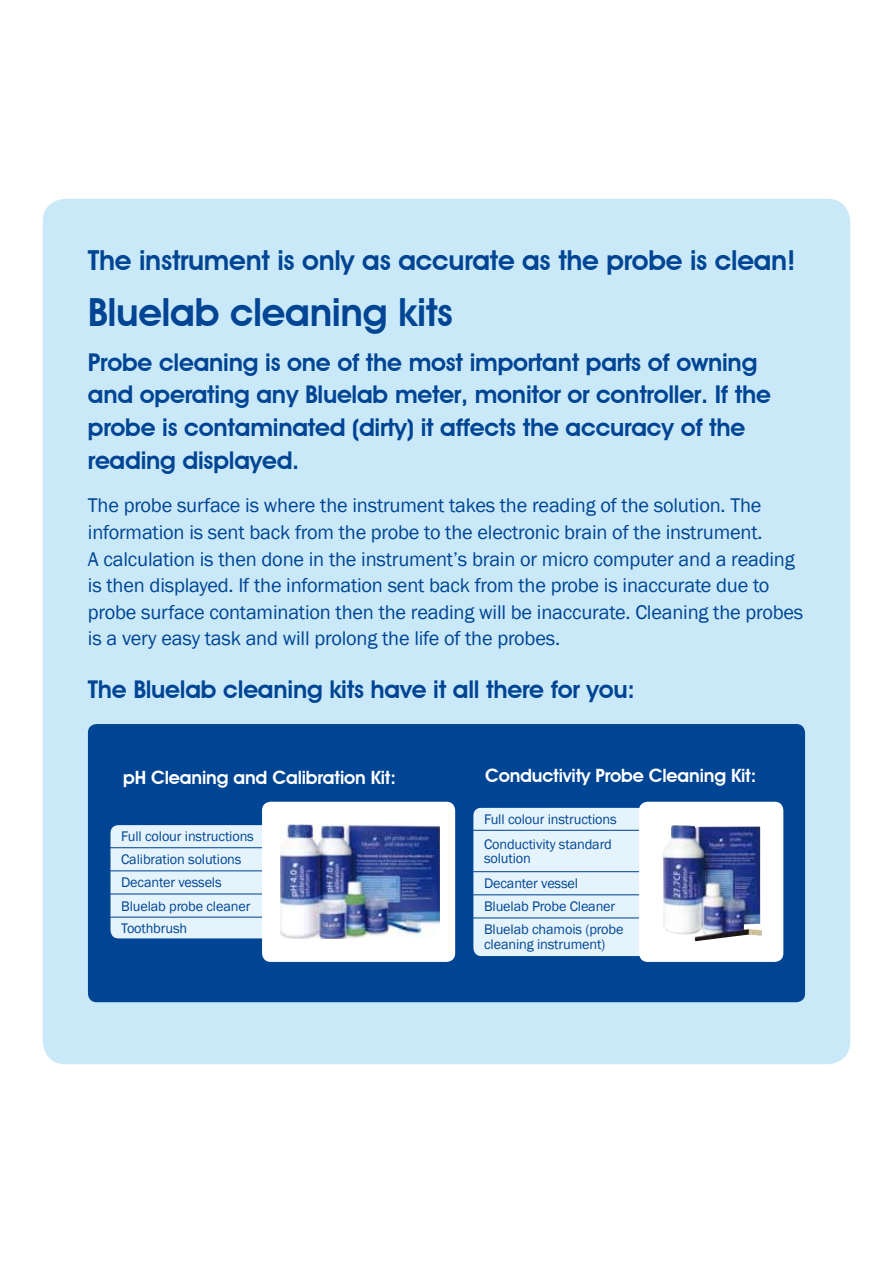
<style>
.page{position:relative;width:893px;height:1263px;background:#fff}
.page>*{position:absolute;margin:0;border:0;box-sizing:border-box;transform-origin:0 0}
.t1{font:600 38.7px "Avant Garde IT Cby BT";letter-spacing:-.01em;color:#004494}
.t2{font:600 27.6px "Avant Garde IT Cby BT";letter-spacing:-.01em;color:#004494}
.t3{font:600 24.45px/32.7px "Avant Garde IT Cby BT";letter-spacing:-.01em;color:#004494}
.t4{font:20.4px/26.5px "Franklin Gothic";letter-spacing:-.01em;color:#004494}
.t5{font:600 18.3px "Avant Garde IT Cby BT";letter-spacing:-.01em;color:#fff}
.t6{font:14.25px/23px "Franklin Gothic";letter-spacing:-.01em;color:#004494}
</style>
<div class="page">
<div style="left:43px;top:199px;width:807px;height:865px;background:#c9e9f8"></div>
<div style="left:88px;top:724px;width:717px;height:278px;background:#004494;border-radius:9px"></div>
<div style="left:112px;top:826px;width:150px;height:111px;background:#e5f4fc"></div>
<hr style="left:110px;top:847px;width:225px;height:1px;background:#004494">
<hr style="left:110px;top:870px;width:225px;height:1px;background:#004494">
<hr style="left:110px;top:893px;width:225px;height:1px;background:#004494">
<hr style="left:110px;top:917px;width:225px;height:1px;background:#004494">
<div style="left:110px;top:824px;width:226px;height:115px;border:1px solid #004494;border-radius:9px"></div>
<div style="left:262px;top:802px;width:193px;height:160px;background:#fff;border-radius:9px"></div>
<img style="left:280px;top:825px;width:160px;height:114px">
<div style="left:474px;top:809px;width:165px;height:146px;background:#e5f4fc"></div>
<hr style="left:473px;top:830px;width:194px;height:1px;background:#004494">
<hr style="left:473px;top:871px;width:194px;height:1px;background:#004494">
<hr style="left:473px;top:894px;width:194px;height:1px;background:#004494">
<hr style="left:473px;top:917px;width:194px;height:1px;background:#004494">
<div style="left:472px;top:807px;width:196px;height:150px;border:1px solid #004494;border-radius:9px"></div>
<div style="left:639px;top:802px;width:144px;height:160px;background:#fff;border-radius:9px"></div>
<img style="left:663px;top:825px;width:99px;height:116px">
<h2 class="t2" style="left:88px;top:244px;width:709px">The instrument is only as accurate as the probe is clean!</h2>
<h1 class="t1" style="left:88px;top:289px;width:367px">Bluelab cleaning kits</h1>
<p class="t3" style="left:88px;top:345px;width:684px">Probe cleaning is one of the most important parts of owning and operating any Bluelab meter, monitor or controller. If the probe is contaminated (dirty) it affects the accuracy of the reading displayed.</p>
<p class="t4" style="left:88px;top:493px;width:717px">The probe surface is where the instrument takes the reading of the solution. The information is sent back from the probe to the electronic brain of the instrument.<br>A calculation is then done in the instrument’s brain or micro computer and a reading is then displayed. If the information sent back from the probe is inaccurate due to probe surface contamination then the reading will be inaccurate. Cleaning the probes is a very easy task and will prolong the life of the probes.</p>
<p class="t3" style="left:88px;top:673px;width:548px">The Bluelab cleaning kits have it all there for you:</p>
<p class="t5" style="left:123px;top:767px;width:274px">pH Cleaning and Calibration Kit:</p>
<p class="t6" style="left:121px;top:825px;width:134px">Full colour instructions<br>Calibration solutions<br>Decanter vessels<br>Bluelab probe cleaner<br>Toothbrush</p>
<p class="t5" style="left:485px;top:764px;width:273px">Conductivity Probe Cleaning Kit:</p>
<p class="t6" style="left:484px;top:807px;width:134px;line-height:24.9px">Full colour instructions<br>Conductivity standard</p>
<p class="t6" style="left:484px;top:847px;width:141px;line-height:23.5px">solution<br>Decanter vessel<br>Bluelab Probe Cleaner<br>Bluelab chamois (probe</p>
<p class="t6" style="left:484px;top:933px;width:123px">cleaning instrument)</p>
</div>
